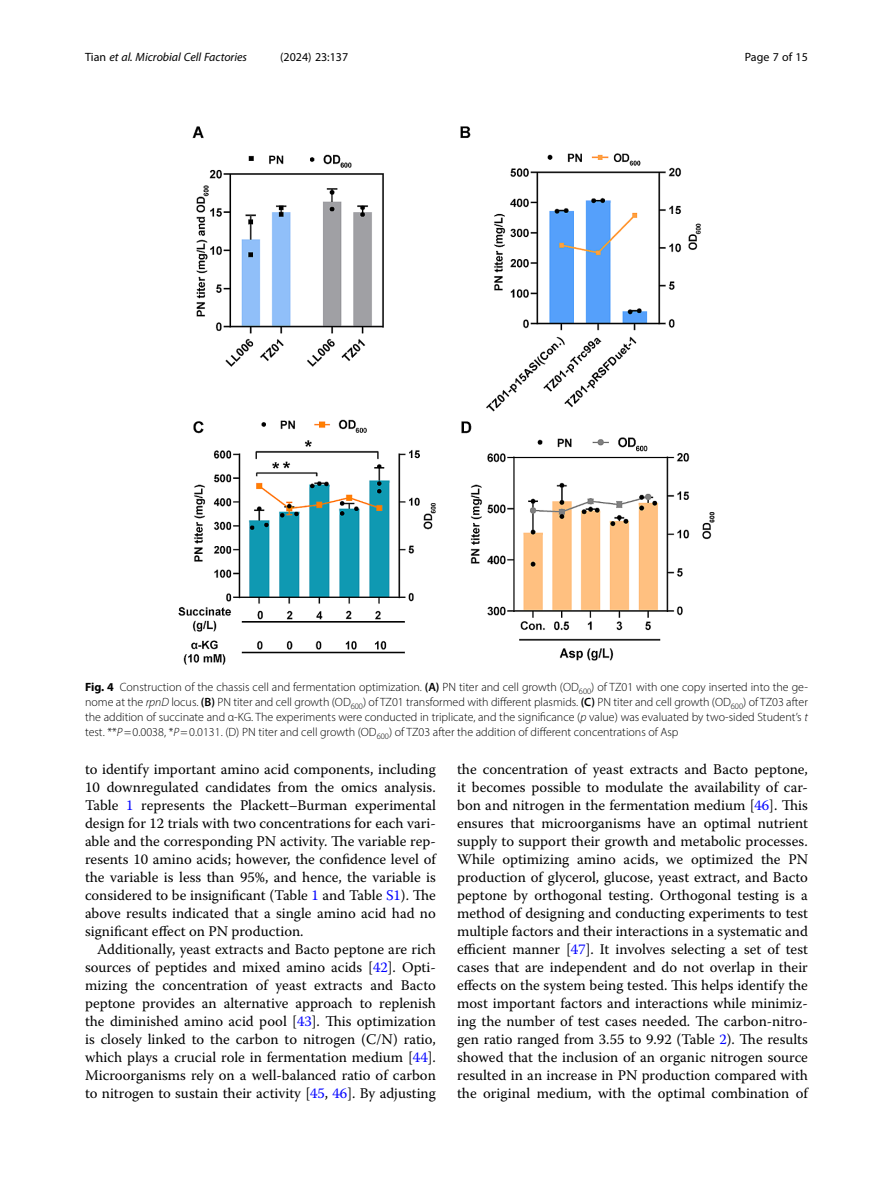
<style>
.page{position:relative;width:893px;height:1191px;background:#fff}
.page>*{position:absolute;margin:0;border:0;box-sizing:border-box;transform-origin:0 0}
.Body_Text_Indent{font:14.7px/18px "Warnock Pro";color:#000;text-align:justify}
.Figure_Caption{font:300 12px/15px "Myriad Pro";color:#000;text-align:justify}
.t1{font:italic 12px "Myriad Pro";color:#000}
.t2{font:12px "Myriad Pro";color:#000}
.s1{font-style:normal}
.s2{font-weight:700}
.s3{font-weight:600}
.s4{font-style:italic}
.s5{color:#00f}
</style>
<div class="page">
<img style="left:178px;top:126px;width:536px;height:538px">
<p class="t1" style="left:85px;top:50px;width:164px"><span class="s1">Tian</span> et al. Microbial Cell Factories</p>
<p class="t2" style="left:280px;top:50px;width:70px">(2024) 23:137</p>
<p class="t2" style="left:745px;top:50px;width:65px">Page 7 of 15</p>
<p class="Figure_Caption" style="left:85px;top:680px;width:724px"><span class="s2">Fig. 4</span> Construction of the chassis cell and fermentation optimization. <span class="s3">(A)</span> PN titer and cell growth (OD<sub>600</sub>) of TZ01 with one copy inserted into the ge&shy;nome at the <span class="s4">rpnD</span> locus. <span class="s3">(B)</span> PN titer and cell growth (OD<sub>600</sub>) of TZ01 transformed with different plasmids. <span class="s3">(C)</span> PN titer and cell growth (OD<sub>600</sub>) of TZ03 after the addition of succinate and α-KG. The experiments were conducted in triplicate, and the significance (<span class="s4">p</span> value) was evaluated by two-sided Student’s <span class="s4">t </span>test. **<span class="s4">P</span>=0.0038, *<span class="s4">P</span>=0.0131. (D) PN titer and cell growth (OD<sub>600</sub>) of TZ03 after the addition of different concentrations of Asp</p>
<p class="Body_Text_Indent" style="left:85px;top:760px;width:352px">to identify important amino acid components, including 10 downregulated candidates from the omics analysis.<br>Table <span class="s5">1</span> represents the Plackett–Burman experimental design for 12 trials with two concentrations for each vari&shy;able and the corresponding PN activity. The variable rep&shy;resents 10 amino acids; however, the confidence level of the variable is less than 95%, and hence, the variable is considered to be insignificant (Table <span class="s5">1</span> and Table <span class="s5">S1</span>). The above results indicated that a single amino acid had no significant effect on PN production.</p>
<p class="Body_Text_Indent" style="left:85px;top:940px;width:352px;text-indent:12px">Additionally, yeast extracts and Bacto peptone are rich sources of peptides and mixed amino acids [<span class="s5">42</span>]. Opti&shy;mizing the concentration of yeast extracts and Bacto peptone provides an alternative approach to replenish the diminished amino acid pool [<span class="s5">43</span>]. This optimization is closely linked to the carbon to nitrogen (C/N) ratio, which plays a crucial role in fermentation medium [<span class="s5">44</span>].<br>Microorganisms rely on a well-balanced ratio of carbon to nitrogen to sustain their activity [<span class="s5">45</span>, <span class="s5">46</span>]. By adjusting</p>
<p class="Body_Text_Indent" style="left:457px;top:760px;width:352px">the concentration of yeast extracts and Bacto peptone, it becomes possible to modulate the availability of car&shy;bon and nitrogen in the fermentation medium [<span class="s5">46</span>]. This ensures that microorganisms have an optimal nutrient supply to support their growth and metabolic processes.<br>While optimizing amino acids, we optimized the PN production of glycerol, glucose, yeast extract, and Bacto peptone by orthogonal testing. Orthogonal testing is a method of designing and conducting experiments to test multiple factors and their interactions in a systematic and efficient manner [<span class="s5">47</span>]. It involves selecting a set of test cases that are independent and do not overlap in their effects on the system being tested. This helps identify the most important factors and interactions while minimiz&shy;ing the number of test cases needed. The carbon-nitro&shy;gen ratio ranged from 3.55 to 9.92 (Table <span class="s5">2</span>). The results showed that the inclusion of an organic nitrogen source resulted in an increase in PN production compared with the original medium, with the optimal combination of</p>
</div>
